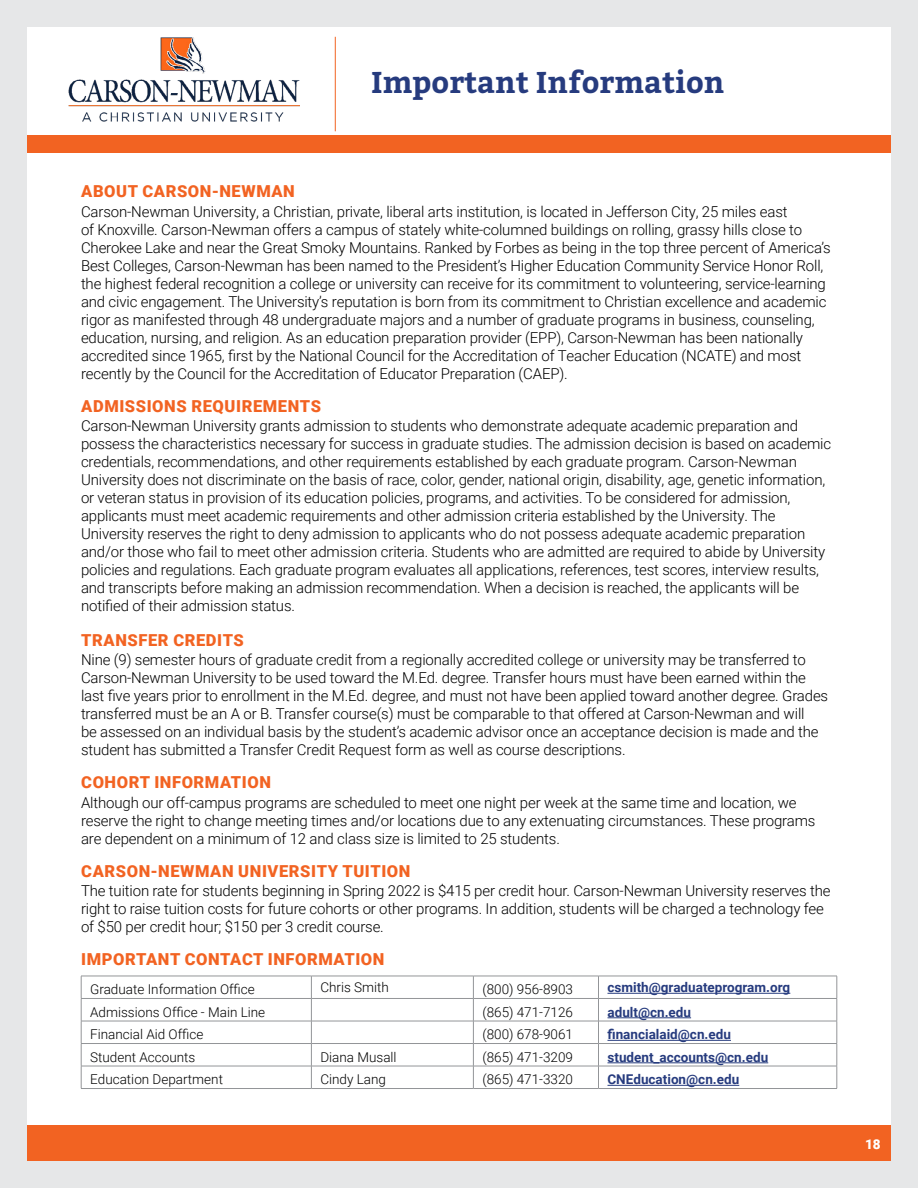
<style>
.page{position:relative;width:918px;height:1188px;background:#fff}
.page>*{position:absolute;margin:0;border:0;box-sizing:border-box;transform-origin:0 0}
.t1{font:700 30px "Bitter";color:#263b7e}
.t2{font:900 16.5px "Roboto";letter-spacing:.035em;color:#f26322}
.t3{font:300 15px/18px "Roboto";letter-spacing:-.01em;color:#000}
.t4{font:300 13.5px "Roboto";color:#000}
.t5{font:700 13.5px "Roboto";color:#263b7e}
.t6{font:900 13.5px "Roboto";color:#fff}
</style>
<div class="page">
<div style="left:27px;top:1125px;width:864px;height:36px;background:#f26322"></div>
<div style="left:0;top:0;width:918px;height:1188px;border:27px solid #e6e7e8"></div>
<div style="left:27px;top:135px;width:864px;height:18px;background:#f26322"></div>
<hr style="left:335px;top:37px;width:1px;height:94px;background:#f26322">
<img style="left:68px;top:37px;width:231px;height:85px">
<svg style="left:81px;top:977px;width:1px;height:111px"></svg>
<hr style="left:81px;top:976px;width:230px;height:1px;background:#939598">
<hr style="left:311px;top:976px;width:162px;height:1px;background:#939598">
<hr style="left:473px;top:976px;width:126px;height:1px;background:#939598">
<hr style="left:598px;top:976px;width:239px;height:1px;background:#939598">
<svg style="left:311px;top:976px;width:1px;height:112px"></svg>
<svg style="left:473px;top:976px;width:1px;height:112px"></svg>
<svg style="left:598px;top:977px;width:1px;height:111px"></svg>
<svg style="left:837px;top:976px;width:1px;height:112px"></svg>
<hr style="left:81px;top:998px;width:230px;height:1px;background:#939598">
<hr style="left:311px;top:998px;width:162px;height:1px;background:#939598">
<hr style="left:473px;top:998px;width:126px;height:1px;background:#939598">
<hr style="left:598px;top:998px;width:239px;height:1px;background:#939598">
<hr style="left:81px;top:1021px;width:230px;height:1px;background:#939598">
<hr style="left:311px;top:1021px;width:162px;height:1px;background:#939598">
<hr style="left:473px;top:1021px;width:126px;height:1px;background:#939598">
<hr style="left:598px;top:1021px;width:239px;height:1px;background:#939598">
<hr style="left:81px;top:1043px;width:230px;height:1px;background:#939598">
<hr style="left:311px;top:1043px;width:162px;height:1px;background:#939598">
<hr style="left:473px;top:1043px;width:126px;height:1px;background:#939598">
<hr style="left:598px;top:1043px;width:239px;height:1px;background:#939598">
<hr style="left:81px;top:1066px;width:230px;height:1px;background:#939598">
<hr style="left:311px;top:1066px;width:162px;height:1px;background:#939598">
<hr style="left:473px;top:1066px;width:126px;height:1px;background:#939598">
<hr style="left:598px;top:1066px;width:239px;height:1px;background:#939598">
<hr style="left:81px;top:1088px;width:230px;height:1px;background:#939598">
<hr style="left:311px;top:1088px;width:162px;height:1px;background:#939598">
<hr style="left:473px;top:1088px;width:126px;height:1px;background:#939598">
<hr style="left:598px;top:1088px;width:239px;height:1px;background:#939598">
<hr style="left:608px;top:993px;width:182px;height:1px;background:#263b7e">
<hr style="left:608px;top:1017px;width:83px;height:1px;background:#263b7e">
<hr style="left:608px;top:1040px;width:123px;height:1px;background:#263b7e">
<hr style="left:608px;top:1062px;width:160px;height:1px;background:#263b7e">
<hr style="left:608px;top:1085px;width:131px;height:1px;background:#263b7e">
<h1 class="t1" style="left:371px;top:62px;width:355px">Important Information</h1>
<p class="t2" style="left:81px;top:180px;width:215px">ABOUT CARSON-NEWMAN</p>
<p class="t3" style="left:81px;top:202px;width:751px">Carson-Newman University, a Christian, private, liberal arts institution, is located in Jefferson City, 25 miles east<br>of Knoxville. Carson-Newman offers a campus of stately white-columned buildings on rolling, grassy hills close to Cherokee Lake and near the Great Smoky Mountains. Ranked by Forbes as being in the top three percent of America’s Best Colleges, Carson-Newman has been named to the President’s Higher Education Community Service Honor Roll, the highest federal recognition a college or university can receive for its commitment to volunteering, service-learning and civic engagement. The University’s reputation is born from its commitment to Christian excellence and academic rigor as manifested through 48 undergraduate majors and a number of graduate programs in business, counseling, education, nursing, and religion. As an education preparation provider (EPP), Carson-Newman has been nationally accredited since 1965, first by the National Council for the Accreditation of Teacher Education (NCATE) and most recently by the Council for the Accreditation of Educator Preparation (CAEP).</p>
<p class="t2" style="left:81px;top:394px;width:241px">ADMISSIONS REQUIREMENTS</p>
<p class="t3" style="left:81px;top:416px;width:752px">Carson-Newman University grants admission to students who demonstrate adequate academic preparation and possess the characteristics necessary for success in graduate studies. The admission decision is based on academic credentials, recommendations, and other requirements established by each graduate program. Carson-Newman University does not discriminate on the basis of race, color, gender, national origin, disability, age, genetic information, or veteran status in provision of its education policies, programs, and activities. To be considered for admission, applicants must meet academic requirements and other admission criteria established by the University. The University reserves the right to deny admission to applicants who do not possess adequate academic preparation and/or those who fail to meet other admission criteria. Students who are admitted are required to abide by University policies and regulations. Each graduate program evaluates all applications, references, test scores, interview results, and transcripts before making an admission recommendation. When a decision is reached, the applicants will be notified of their admission status.</p>
<p class="t2" style="left:81px;top:628px;width:164px">TRANSFER CREDITS</p>
<p class="t3" style="left:81px;top:650px;width:749px">Nine (9) semester hours of graduate credit from a regionally accredited college or university may be transferred to Carson-Newman University to be used toward the M.Ed. degree. Transfer hours must have been earned within the last five years prior to enrollment in the M.Ed. degree, and must not have been applied toward another degree. Grades transferred must be an A or B. Transfer course(s) must be comparable to that offered at Carson-Newman and will<br>be assessed on an individual basis by the student’s academic advisor once an acceptance decision is made and the student has submitted a Transfer Credit Request form as well as course descriptions.</p>
<p class="t2" style="left:81px;top:771px;width:191px">COHORT INFORMATION</p>
<p class="t3" style="left:81px;top:793px;width:736px">Although our off-campus programs are scheduled to meet one night per week at the same time and location, we reserve the right to change meeting times and/or locations due to any extenuating circumstances. These programs are dependent on a minimum of 12 and class size is limited to 25 students.</p>
<p class="t2" style="left:81px;top:859px;width:331px">CARSON-NEWMAN UNIVERSITY TUITION</p>
<p class="t3" style="left:81px;top:881px;width:751px">The tuition rate for students beginning in Spring 2022 is $415 per credit hour. Carson-Newman University reserves the right to raise tuition costs for future cohorts or other programs. In addition, students will be charged a technology fee of $50 per credit hour; $150 per 3 credit course.</p>
<p class="t2" style="left:81px;top:948px;width:305px">IMPORTANT CONTACT INFORMATION</p>
<p class="t4" style="left:90px;top:980px;width:166px">Graduate Information Office</p>
<p class="t4" style="left:320px;top:978px;width:70px">Chris Smith</p>
<p class="t4" style="left:482px;top:980px;width:92px">(800) 956-8903</p>
<p class="t5" style="left:608px;top:978px;width:184px">csmith@graduateprogram.org</p>
<p class="t4" style="left:90px;top:1003px;width:177px">Admissions Office - Main Line</p>
<p class="t4" style="left:482px;top:1003px;width:92px">(865) 471-7126</p>
<p class="t5" style="left:608px;top:1003px;width:85px">adult@cn.edu</p>
<p class="t4" style="left:90px;top:1025px;width:115px">Financial Aid Office</p>
<p class="t4" style="left:482px;top:1025px;width:92px">(800) 678-9061</p>
<p class="t5" style="left:608px;top:1025px;width:125px">financialaid@cn.edu</p>
<p class="t4" style="left:90px;top:1048px;width:107px">Student Accounts</p>
<p class="t4" style="left:320px;top:1048px;width:78px">Diana Musall</p>
<p class="t4" style="left:482px;top:1048px;width:92px">(865) 471-3209</p>
<p class="t5" style="left:608px;top:1048px;width:162px">student_accounts@cn.edu</p>
<p class="t4" style="left:90px;top:1070px;width:134px">Education Department</p>
<p class="t4" style="left:320px;top:1070px;width:67px">Cindy Lang</p>
<p class="t4" style="left:482px;top:1070px;width:92px">(865) 471-3320</p>
<p class="t5" style="left:608px;top:1070px;width:133px">CNEducation@cn.edu</p>
<p class="t6" style="left:865px;top:1134px;width:17px">18</p>
</div>
